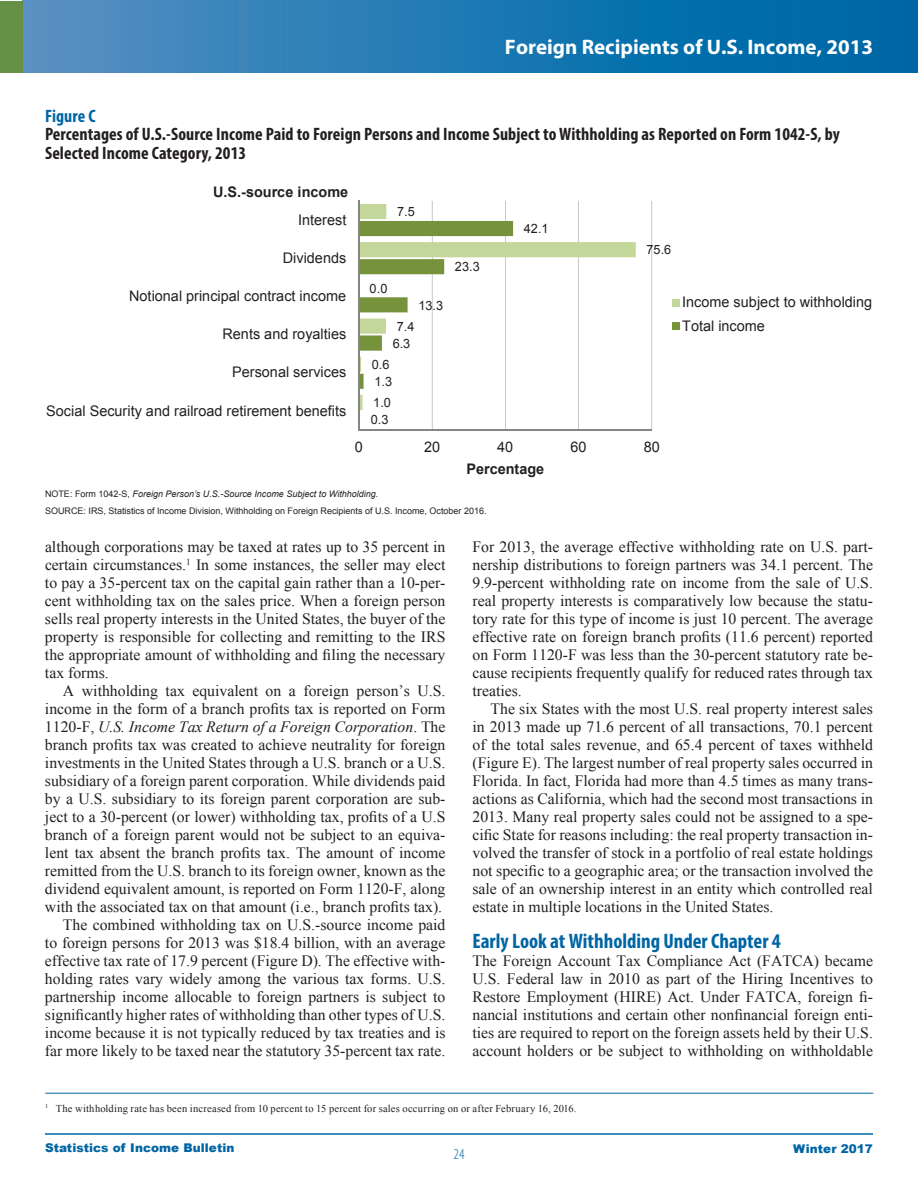
<style>
.page{position:relative;width:918px;height:1188px;background:#fff}
.page>*{position:absolute;margin:0;border:0;box-sizing:border-box;transform-origin:0 0}
.t1{font:700 condensed 21px "Myriad Pro";color:#0065a4}
.t2{font:700 21px "Myriad Pro";color:#fff}
.t3{font:700 condensed 18px/18.8px "Myriad Pro";letter-spacing:.005em;color:#231f20}
.t4{font:700 condensed 18px "Myriad Pro";letter-spacing:.005em;color:#0065a4}
.t5{font:15.75px/18px "Times New Roman";color:#231f20;text-align:justify}
.t6{font:300 condensed 15px "Myriad Pro";color:#0065a4}
.t7{font:14.55px/23.1px "Arial";color:#231f20}
.t8{font:700 14.55px "Arial";color:#231f20}
.t9{font:12.9px "Arial";color:#231f20}
.t10{font:900 12px "Arial";letter-spacing:.005em;color:#0065a4}
.t11{font:10.5px "Times New Roman";letter-spacing:.02em;color:#231f20}
.t12{font:9px/16.5px "Arial";color:#231f20}
.s1{font-style:italic}
</style>
<div class="page">
<div style="left:22px;top:1px;width:896px;height:72px;background:linear-gradient(to right,#5490c2,#0064a4)"></div>
<div style="left:0;top:1px;width:22px;height:72px;background:#669046"></div>
<hr style="left:45px;top:1133px;width:828px;height:2px;background:#0065a4">
<hr style="left:45px;top:1093px;width:828px;height:1px;background:#0065a4">
<hr style="left:652px;top:201px;width:1px;height:229px;background:#868586">
<hr style="left:578px;top:201px;width:1px;height:229px;background:#868586">
<hr style="left:505px;top:201px;width:1px;height:229px;background:#868586">
<hr style="left:432px;top:201px;width:1px;height:229px;background:#868586">
<svg style="left:359px;top:204px;width:277px;height:206px"></svg>
<hr style="left:359px;top:429px;width:293px;height:2px;background:#868586">
<hr style="left:358px;top:201px;width:1px;height:229px;background:#868586">
<div style="left:672px;top:299px;width:7px;height:7px;background:#c3d79b"></div>
<div style="left:672px;top:322px;width:7px;height:8px;background:#76933b"></div>
<h1 class="t2" style="left:505px;top:33px;width:370px">Foreign Recipients of U.S. Income, 2013</h1>
<p class="t4" style="left:45px;top:104px;width:52px">Figure C</p>
<p class="t3" style="left:45px;top:125px;width:796px">Percentages of U.S.-Source Income Paid to Foreign Persons and Income Subject to Withholding as Reported on Form 1042-S, by<br>Selected Income Category, 2013</p>
<p class="t8" style="left:213px;top:182px;width:136px">U.S.-source income</p>
<p class="t7" style="left:298px;top:208px;width:50px">Interest</p>
<p class="t7" style="left:283px;top:246px;width:65px">Dividends</p>
<p class="t7" style="left:129px;top:285px;width:219px">Notional principal contract income</p>
<p class="t7" style="left:222px;top:323px;width:125px">Rents and royalties</p>
<p class="t7" style="left:232px;top:361px;width:116px">Personal services</p>
<p class="t7" style="left:46px;top:399px;width:302px">Social Security and railroad retirement benefits</p>
<p class="t9" style="left:397px;top:203px;width:19px">7.5</p>
<p class="t9" style="left:370px;top:280px;width:19px">0.0</p>
<p class="t9" style="left:418px;top:297px;width:26px">13.3</p>
<p class="t9" style="left:397px;top:318px;width:19px">7.4</p>
<p class="t9" style="left:393px;top:335px;width:19px">6.3</p>
<p class="t9" style="left:372px;top:356px;width:19px">0.6</p>
<p class="t9" style="left:374px;top:373px;width:19px">1.3</p>
<p class="t9" style="left:373px;top:394px;width:19px">1.0</p>
<p class="t9" style="left:371px;top:411px;width:19px">0.3</p>
<p class="t9" style="left:455px;top:258px;width:26px">23.3</p>
<p class="t9" style="left:524px;top:220px;width:26px">42.1</p>
<p class="t9" style="left:647px;top:241px;width:26px">75.6</p>
<p class="t7" style="left:355px;top:436px;width:10px">0</p>
<p class="t7" style="left:424px;top:436px;width:18px">20</p>
<p class="t7" style="left:497px;top:436px;width:18px">40</p>
<p class="t7" style="left:571px;top:436px;width:18px">60</p>
<p class="t7" style="left:644px;top:436px;width:18px">80</p>
<p class="t8" style="left:466px;top:460px;width:79px">Percentage</p>
<p class="t12" style="left:45px;top:486px;width:443px">NOTE: Form 1042-S, <span class="s1">Foreign Person’s U.S.-Source Income Subject to Withholding.<br></span>SOURCE: IRS, Statistics of Income Division, Withholding on Foreign Recipients of U.S. Income, October 2016.</p>
<p class="t7" style="left:682px;top:291px;width:191px">Income subject to withholding<br>Total income</p>
<p class="t5" style="left:45px;top:538px;width:402px">although corporations may be taxed at rates up to 35 percent in certain circumstances.<sup>1</sup> In some instances, the seller may elect to pay a 35-percent tax on the capital gain rather than a 10-per&shy;cent withholding tax on the sales price. When a foreign person sells real property interests in the United States, the buyer of the property is responsible for collecting and remitting to the IRS the appropriate amount of withholding and filing the necessary tax forms.</p>
<p class="t5" style="left:45px;top:682px;width:402px;text-align:right">A withholding tax equivalent on a foreign person’s U.S. income in the form of a branch profits tax is reported on Form 1120-F, <span class="s1">U.S. Income Tax Return of a Foreign Corporation</span>. The branch profits tax was created to achieve neutrality for foreign investments in the United States through a U.S. branch or a U.S. subsidiary of a foreign parent corporation. While dividends paid by a U.S. subsidiary to its foreign parent corporation are sub&shy;ject to a 30-percent (or lower) withholding tax, profits of a U.S branch of a foreign parent would not be subject to an equiva&shy;lent tax absent the branch profits tax. The amount of income remitted from the U.S. branch to its foreign owner, known as the dividend equivalent amount, is reported on Form 1120-F, along with the associated tax on that amount (i.e., branch profits tax).<br>The combined withholding tax on U.S.-source income paid<br>to foreign persons for 2013 was $18.4 billion, with an average effective tax rate of 17.9 percent (Figure D). The effective with&shy;holding rates vary widely among the various tax forms. U.S. partnership income allocable to foreign partners is subject to significantly higher rates of withholding than other types of U.S. income because it is not typically reduced by tax treaties and is far more likely to be taxed near the statutory 35-percent tax rate.</p>
<p class="t5" style="left:472px;top:538px;width:402px">For 2013, the average effective withholding rate on U.S. part&shy;nership distributions to foreign partners was 34.1 percent. The 9.9-percent withholding rate on income from the sale of U.S. real property interests is comparatively low because the statu&shy;tory rate for this type of income is just 10 percent. The average effective rate on foreign branch profits (11.6 percent) reported on Form 1120-F was less than the 30-percent statutory rate be&shy;cause recipients frequently qualify for reduced rates through tax treaties.</p>
<p class="t5" style="left:472px;top:700px;width:402px;text-indent:18px">The six States with the most U.S. real property interest sales in 2013 made up 71.6 percent of all transactions, 70.1 percent of the total sales revenue, and 65.4 percent of taxes withheld (Figure E). The largest number of real property sales occurred in Florida. In fact, Florida had more than 4.5 times as many trans&shy;actions as California, which had the second most transactions in 2013. Many real property sales could not be assigned to a spe&shy;cific State for reasons including: the real property transaction in&shy;volved the transfer of stock in a portfolio of real estate holdings not specific to a geographic area; or the transaction involved the sale of an ownership interest in an entity which controlled real estate in multiple locations in the United States.</p>
<h1 class="t1" style="left:472px;top:928px;width:310px">Early Look at Withholding Under Chapter 4</h1>
<p class="t5" style="left:472px;top:952px;width:402px">The Foreign Account Tax Compliance Act (FATCA) became U.S. Federal law in 2010 as part of the Hiring Incentives to Restore Employment (HIRE) Act. Under FATCA, foreign fi&shy;nancial institutions and certain other nonfinancial foreign enti&shy;ties are required to report on the foreign assets held by their U.S. account holders or be subject to withholding on withholdable</p>
<p class="t11" style="left:45px;top:1101px;width:533px"><sup>1</sup> The withholding rate has been increased from 10 percent to 15 percent for sales occurring on or after February 16, 2016.</p>
<p class="t10" style="left:45px;top:1139px;width:191px">Statistics of Income Bulletin</p>
<p class="t6" style="left:454px;top:1145px;width:12px">24</p>
<p class="t10" style="left:793px;top:1140px;width:81px">Winter 2017</p>
</div>
